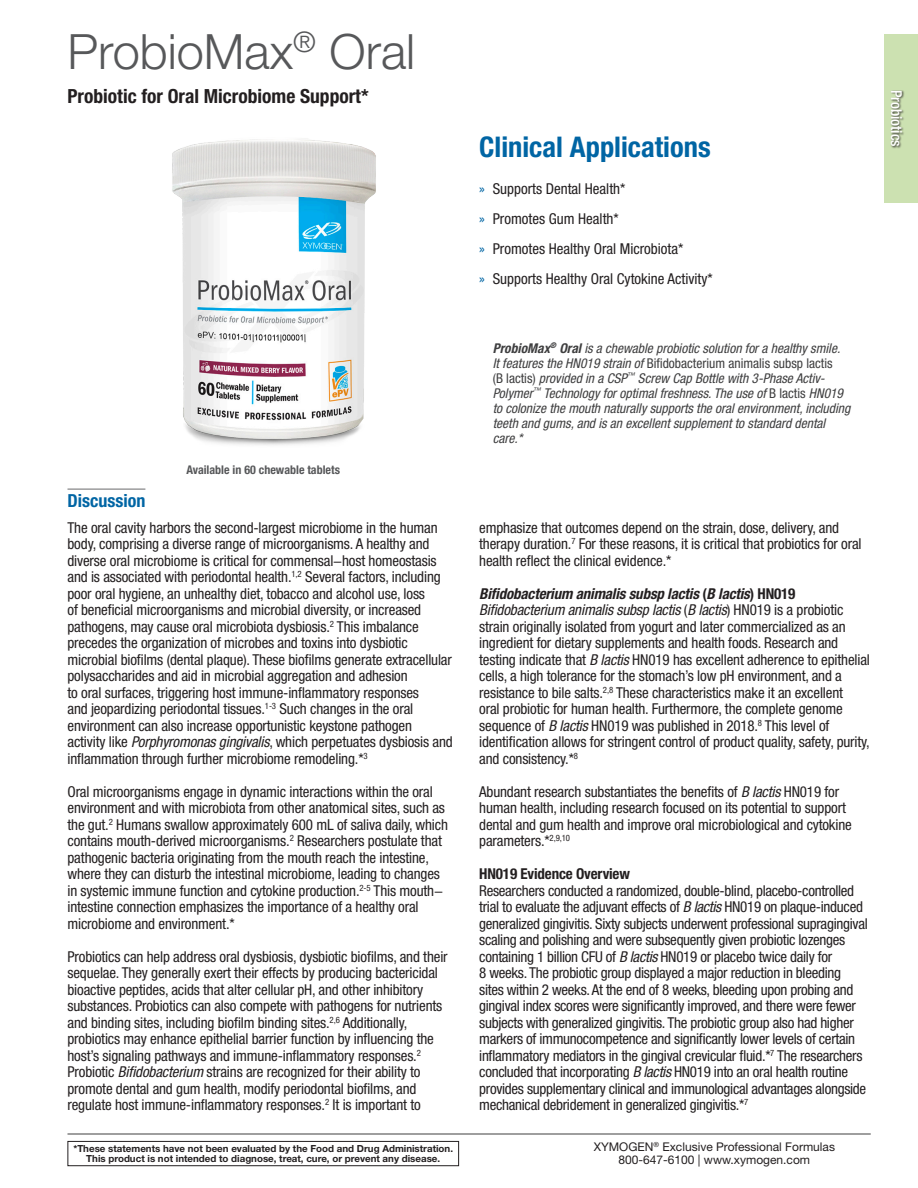
<style>
.page{position:relative;width:918px;height:1188px;background:#fff}
.page>*{position:absolute;margin:0;border:0;box-sizing:border-box;transform-origin:0 0}
.t1{font:300 48.75px "Helvetica Neue LT Std";color:#57585a}
.t2{font:700 condensed 28.5px "Helvetica Neue LT Std";color:#0065a4}
.t3{font:700 condensed 19.5px "Helvetica Neue LT Std";color:#231f20}
.t4{font:700 condensed 18px "Helvetica Neue LT Std";color:#0065a4}
.t5{font:condensed 15px/16.5px "Helvetica Neue LT Std";letter-spacing:-.01em;color:#231f20}
.t6{font:700 condensed 15px "Helvetica Neue LT Std";letter-spacing:-.01em;color:#231f20}
.t7{font:500 condensed 15px "Helvetica Neue LT Std";color:#fff}
.t8{font:italic condensed 13.5px/15px "Helvetica Neue LT Std";color:#3e3e3f}
.t9{font:12px/13.5px "Helvetica Neue LT Std";color:#231f20;text-align:center}
.t10{font:700 condensed 12px "Helvetica Neue LT Std";color:#57585a}
.t11{font:700 9.75px/10.5px "Helvetica Neue LT Std";color:#231f20;text-align:center}
.s1{font-style:italic}
.s2{color:#0065a4}
.s3{font-weight:700}
.s4{font-style:normal}
.s5{font-weight:700;font-style:italic}
</style>
<div class="page">
<img style="left:172px;top:139px;width:204px;height:306px">
<hr style="left:68px;top:1134px;width:803px;height:1px;background:#3e3e3f">
<div style="left:68px;top:1141px;width:391px;height:25px;border:1px solid #231f20"></div>
<hr style="left:68px;top:489px;width:77px;height:1px;background:#69696c">
<div style="left:885px;top:34px;width:33px;height:168px;background:#cce1b1"></div>
<div style="left:890px;top:90px;width:15px;height:59px;background:#231f20;opacity:.85"></div>
<h1 class="t1" style="left:68px;top:21px;width:349px">ProbioMax<sup>®</sup> Oral</h1>
<h3 class="t3" style="left:68px;top:84px;width:303px">Probiotic for Oral Microbiome Support*</h3>
<p class="t10" style="left:186px;top:463px;width:155px">Available in 60 chewable tablets</p>
<p class="t4" style="left:68px;top:489px;width:79px">Discussion</p>
<p class="t5" style="left:67px;top:519px;width:387px">The oral cavity harbors the second-largest microbiome in the human body, comprising a diverse range of microorganisms. A healthy and diverse oral microbiome is critical for commensal−host homeostasis and is associated with periodontal health.<sup>1,2</sup> Several factors, including poor oral hygiene, an unhealthy diet, tobacco and alcohol use, loss<br>of beneficial microorganisms and microbial diversity, or increased pathogens, may cause oral microbiota dysbiosis.<sup>2</sup> This imbalance precedes the organization of microbes and toxins into dysbiotic microbial biofilms (dental plaque). These biofilms generate extracellular polysaccharides and aid in microbial aggregation and adhesion<br>to oral surfaces, triggering host immune-inflammatory responses<br>and jeopardizing periodontal tissues.<sup>1-3</sup> Such changes in the oral environment can also increase opportunistic keystone pathogen activity like <span class="s1">Porphyromonas gingivalis</span>, which perpetuates dysbiosis and inflammation through further microbiome remodeling.*<sup>3</sup></p>
<p class="t5" style="left:67px;top:783px;width:382px">Oral microorganisms engage in dynamic interactions within the oral environment and with microbiota from other anatomical sites, such as the gut.<sup>2</sup> Humans swallow approximately 600 mL of saliva daily, which contains mouth-derived microorganisms.<sup>2</sup> Researchers postulate that pathogenic bacteria originating from the mouth reach the intestine, where they can disturb the intestinal microbiome, leading to changes in systemic immune function and cytokine production.<sup>2-5</sup> This mouth− intestine connection emphasizes the importance of a healthy oral microbiome and environment.*</p>
<p class="t5" style="left:67px;top:948px;width:382px">Probiotics can help address oral dysbiosis, dysbiotic biofilms, and their sequelae. They generally exert their effects by producing bactericidal bioactive peptides, acids that alter cellular pH, and other inhibitory substances. Probiotics can also compete with pathogens for nutrients and binding sites, including biofilm binding sites.<sup>2,6</sup> Additionally, probiotics may enhance epithelial barrier function by influencing the host’s signaling pathways and immune-inflammatory responses.<sup>2<br></sup>Probiotic <span class="s1">Bifidobacterium</span> strains are recognized for their ability to promote dental and gum health, modify periodontal biofilms, and regulate host immune-inflammatory responses.<sup>2</sup> It is important to</p>
<p class="t11" style="left:73px;top:1143px;width:381px">*These statements have not been evaluated by the Food and Drug Administration.<br>This product is not intended to diagnose, treat, cure, or prevent any disease.</p>
<h2 class="t2" style="left:479px;top:130px;width:233px">Clinical Applications</h2>
<p class="t5" style="left:479px;top:173px;width:235px;line-height:30px"><span class="s2">»</span> Supports Dental Health*<br><span class="s2">»</span> Promotes Gum Health*<br><span class="s2">»</span> Promotes Healthy Oral Microbiota*<br><span class="s2">»</span> Supports Healthy Oral Cytokine Activity*</p>
<p class="t8" style="left:493px;top:341px;width:359px"><span class="s3">ProbioMax</span><sup>®</sup> <span class="s3">Oral</span> is a chewable probiotic solution for a healthy smile.<br>It features the HN019 strain of <span class="s4">Bifidobacterium animalis subsp lactis<br>(B lactis)</span> provided in a CSP<sup>™</sup> Screw Cap Bottle with 3-Phase Activ-Polymer<sup>™</sup> Technology for optimal freshness. The use of <span class="s4">B lactis</span> HN019 to colonize the mouth naturally supports the oral environment, including teeth and gums, and is an excellent supplement to standard dental care.*</p>
<p class="t7" style="left:906px;top:90px;width:59px;rotate:90deg">Probiotics</p>
<p class="t5" style="left:479px;top:519px;width:384px">emphasize that outcomes depend on the strain, dose, delivery, and therapy duration.<sup>7</sup> For these reasons, it is critical that probiotics for oral health reflect the clinical evidence.*</p>
<p class="t5" style="left:479px;top:585px;width:392px"><span class="s5">Bifidobacterium animalis subsp lactis</span> <span class="s3">(</span><span class="s5">B lactis</span><span class="s3">) HN019<br></span><span class="s1">Bifidobacterium animalis subsp lactis</span> (<span class="s1">B lactis</span>) HN019 is a probiotic strain originally isolated from yogurt and later commercialized as an ingredient for dietary supplements and health foods. Research and testing indicate that <span class="s1">B lactis</span> HN019 has excellent adherence to epithelial cells, a high tolerance for the stomach’s low pH environment, and a resistance to bile salts.<sup>2,8</sup> These characteristics make it an excellent<br>oral probiotic for human health. Furthermore, the complete genome sequence of <span class="s1">B lactis</span> HN019 was published in 2018.<sup>8</sup> This level of identification allows for stringent control of product quality, safety, purity, and consistency.*<sup>8</sup></p>
<p class="t5" style="left:479px;top:783px;width:374px">Abundant research substantiates the benefits of <span class="s1">B lactis</span> HN019 for human health, including research focused on its potential to support dental and gum health and improve oral microbiological and cytokine parameters.*<sup>2,9,10</sup></p>
<p class="t6" style="left:479px;top:865px;width:152px">HN019 Evidence Overview</p>
<p class="t5" style="left:479px;top:882px;width:390px">Researchers conducted a randomized, double-blind, placebo-controlled trial to evaluate the adjuvant effects of <span class="s1">B lactis</span> HN019 on plaque-induced generalized gingivitis. Sixty subjects underwent professional supragingival scaling and polishing and were subsequently given probiotic lozenges containing 1 billion CFU of <span class="s1">B lactis</span> HN019 or placebo twice daily for<br>8 weeks. The probiotic group displayed a major reduction in bleeding sites within 2 weeks. At the end of 8 weeks, bleeding upon probing and gingival index scores were significantly improved, and there were fewer subjects with generalized gingivitis. The probiotic group also had higher markers of immunocompetence and significantly lower levels of certain inflammatory mediators in the gingival crevicular fluid.*<sup>7</sup> The researchers concluded that incorporating <span class="s1">B lactis</span> HN019 into an oral health routine provides supplementary clinical and immunological advantages alongside mechanical debridement in generalized gingivitis.*<sup>7</sup></p>
<p class="t9" style="left:594px;top:1140px;width:243px">XYMOGEN<sup>®</sup> Exclusive Professional Formulas<br>800-647-6100 | www.xymogen.com</p>
</div>
